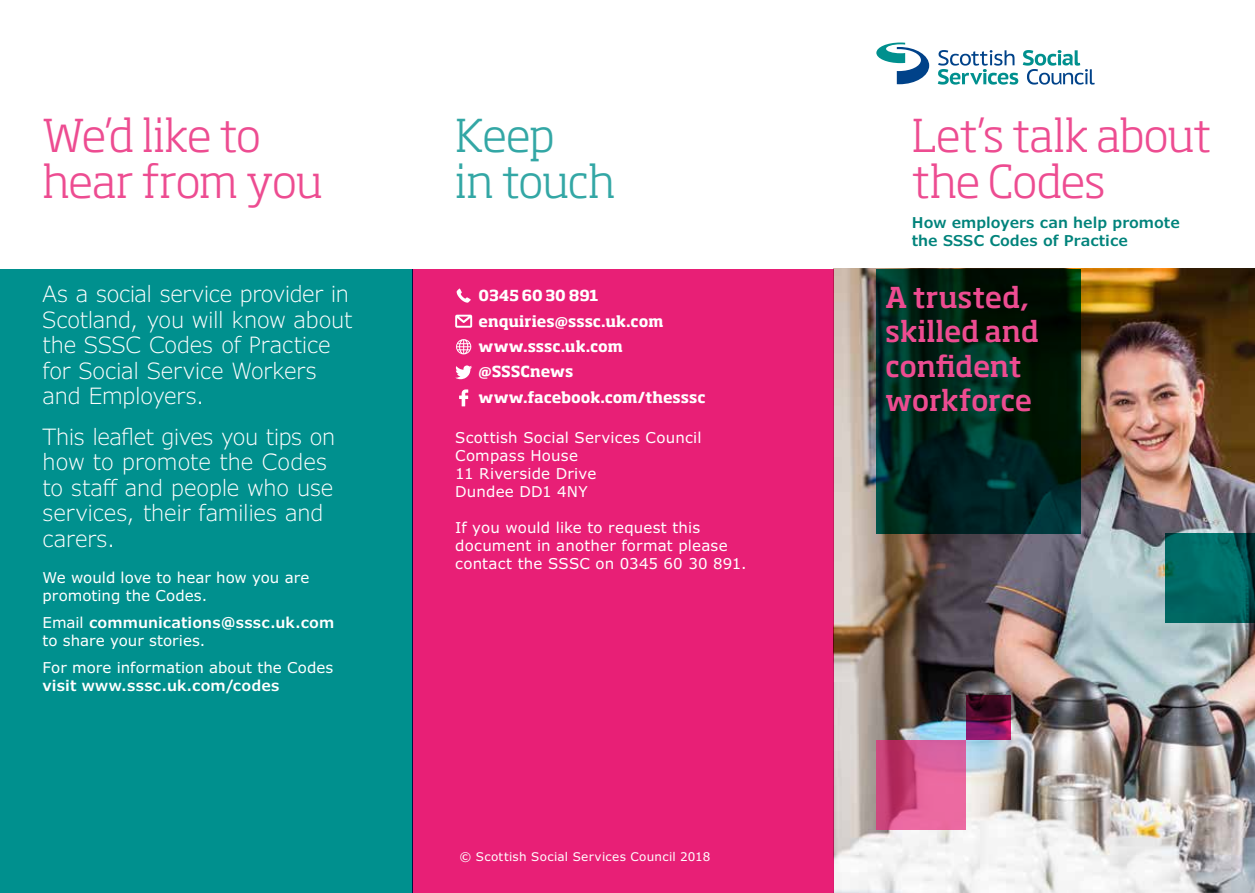
<style>
.page{position:relative;width:1255px;height:893px;background:#fff}
.page>*{position:absolute;margin:0;border:0;box-sizing:border-box;transform-origin:0 0}
.t1{font:300 44.7px/46.3px "Soho Std";letter-spacing:-.02em;color:#ed4c91}
.t2{font:300 44.7px/46.3px "Soho Std";letter-spacing:-.03em;color:#33a7a5}
.t3{font:500 28.5px/34.2px "Soho Std";letter-spacing:-.015em;color:#ed4c91}
.t4{font:300 22.5px/25.5px "Verdana Pro";letter-spacing:-.01em;color:#fff}
.t5{font:15px/18px "Verdana Pro";letter-spacing:.01em;color:#fff}
.t6{font:700 15px/25.3px "Soho Std";color:#fff}
.t7{font:600 15px/18px "Verdana Pro";letter-spacing:.005em;color:#fff}
.t8{font:600 15px/18px "Verdana Pro";color:#00837b}
.t9{font:12px "Verdana Pro";letter-spacing:.025em;color:#fff}
.s1{font-weight:400}
</style>
<div class="page">
<img style="left:833px;top:269px;width:421px;height:624px">
<div style="left:412px;top:269px;width:421px;height:624px;background:#e81f76"></div>
<svg style="left:876px;top:269px;width:204px;height:264px;background:#002218"></svg>
<svg style="left:876px;top:740px;width:89px;height:89px;background:#d6548b"></svg>
<svg style="left:1165px;top:533px;width:89px;height:89px;background:#006460"></svg>
<svg style="left:965px;top:695px;width:45px;height:45px;background:#601141"></svg>
<svg style="left:937px;top:50px;width:157px;height:35px"></svg>
<svg style="left:876px;top:43px;width:53px;height:41px"></svg>
<svg style="left:456px;top:289px;width:14px;height:14px"></svg>
<svg style="left:456px;top:339px;width:15px;height:15px"></svg>
<svg style="left:459px;top:389px;width:9px;height:17px"></svg>
<svg style="left:455px;top:315px;width:17px;height:13px"></svg>
<svg style="left:455px;top:365px;width:17px;height:14px"></svg>
<div style="left:0;top:269px;width:412px;height:624px;background:#00908e"></div>
<h1 class="t1" style="left:43px;top:112px;width:282px">We’d like to hear from you</h1>
<h3 class="t4" style="left:43px;top:281px;width:311px">As a social service provider in<br>Scotland, you will know about the SSSC Codes of Practice for Social Service Workers and Employers.</h3>
<h3 class="t4" style="left:43px;top:424px;width:294px">This leaflet gives you tips on how to promote the Codes to staff and people who use services, their families and carers.</h3>
<p class="t5" style="left:43px;top:568px;width:268px">We would love to hear how you are promoting the Codes.</p>
<p class="t7" style="left:43px;top:613px;width:293px"><span class="s1">Email</span> communications@sssc.uk.com <span class="s1">to share your stories.</span></p>
<p class="t5" style="left:43px;top:658px;width:292px">For more information about the Codes</p>
<p class="t7" style="left:43px;top:676px;width:238px">visit www.sssc.uk.com/codes</p>
<h1 class="t2" style="left:455px;top:112px;width:162px">Keep<br>in touch</h1>
<p class="t6" style="left:478px;top:283px;width:228px">0345 60 30 891 enquiries@sssc.uk.com www.sssc.uk.com @SSSCnews www.facebook.com/thesssc</p>
<p class="t5" style="left:455px;top:429px;width:248px">Scottish Social Services Council<br>Compass House<br>11 Riverside Drive<br>Dundee DD1 4NY</p>
<p class="t5" style="left:455px;top:519px;width:293px">If you would like to request this document in another format please contact the SSSC on 0345 60 30 891.</p>
<p class="t9" style="left:459px;top:849px;width:252px">© Scottish Social Services Council 2018</p>
<h1 class="t1" style="left:911px;top:112px;width:301px">Let’s talk about the Codes</h1>
<p class="t8" style="left:911px;top:213px;width:269px">How employers can help promote the SSSC Codes of Practice</p>
<h2 class="t3" style="left:885px;top:280px;width:155px">A trusted, skilled and confident workforce</h2>
</div>
